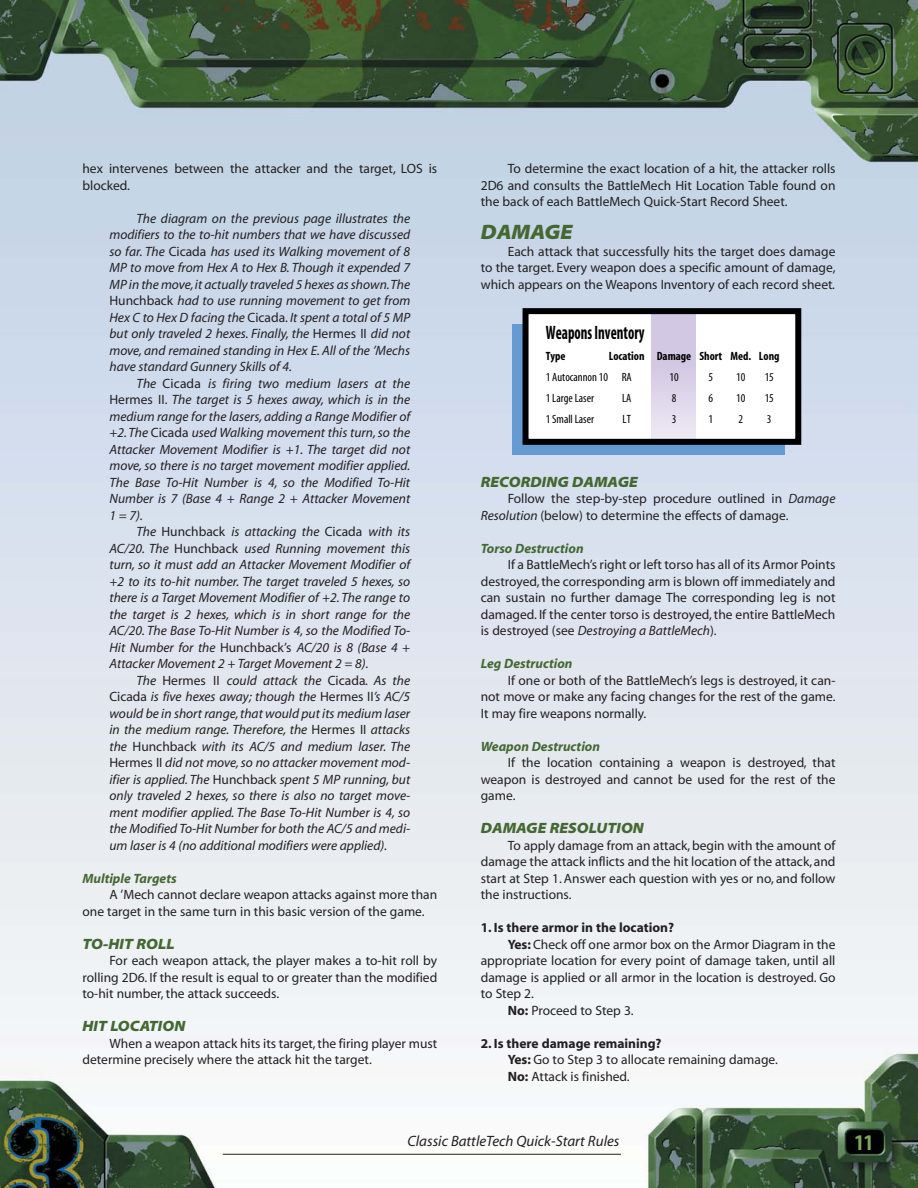
<style>
.page{position:relative;width:918px;height:1188px;background:#fff}
.page>*{position:absolute;margin:0;border:0;box-sizing:border-box;transform-origin:0 0}
.t1{font:22.5px "Myriad MM 700 300";color:#7da761}
.t2{font:21px "Myriad MM It 830 700";color:#436832}
.t3{font:19.5px "Myriad MM 700 300";color:#000;scale:.75 1}
.t4{font:15px "Myriad MM It 830 700";color:#436832}
.t5{font:15px "Myriad MM It 400 600";color:#231f20}
.t6{font:13.5px/16.5px "Myriad MM It 400 600";color:#231f20;text-align:justify}
.t7{font:13.5px/16.5px "Myriad MM 400 600";color:#231f20;text-align:justify}
.t8{font:13.5px "Myriad MM It 700 600";color:#436832}
.t9{font:13.5px "Myriad MM 700 600";color:#231f20}
.t10{font:12px "Myriad MM 400 300";color:#000}
.t11{font:12px "Myriad MM 700 300";color:#000}
.s1{font-family:"Myriad MM 400 600"}
.s2{font-family:"Myriad MM It 400 600"}
.s3{font-family:"Myriad MM 705 600"}
</style>
<div class="page">
<img style="left:0;top:0;width:918px;height:1188px">
<hr style="left:223px;top:1154px;width:398px;height:1px;background:#231f20">
<div style="left:512px;top:325px;width:273px;height:130px;background:#659ad2"></div>
<div style="left:526px;top:311px;width:272px;height:131px;background:#fff"></div>
<div style="left:651px;top:311px;width:45px;height:131px;background:linear-gradient(to bottom,#ccbfde,#eae5f2)"></div>
<div style="left:523px;top:308px;width:278px;height:137px;border:6px solid #000"></div>
<p class="t7" style="left:82px;top:162px;width:356px">hex intervenes between the attacker and the target, LOS is blocked.</p>
<p class="t6" style="left:110px;top:211px;width:302px;text-indent:27px">The diagram on the previous page illustrates the modifiers to the to-hit numbers that we have discussed so far. The <span class="s1">Cicada</span> has used its Walking movement of 8<br>MP to move from Hex A to Hex B. Though it expended 7<br>MP in the move,it actually traveled 5 hexes as shown.The <span class="s1">Hunchback</span> had to use running movement to get from Hex C to Hex D facing the <span class="s1">Cicada.</span> It spent a total of 5 MP but only traveled 2 hexes. Finally, the <span class="s1">Hermes II</span> did not move, and remained standing in Hex E. All of the ’Mechs have standard Gunnery Skills of 4.</p>
<p class="t6" style="left:110px;top:376px;width:302px;text-indent:27px">The <span class="s1">Cicada</span> is firing two medium lasers at the <span class="s1">Hermes II.</span> The target is 5 hexes away, which is in the medium range for the lasers, adding a Range Modifier of +2.The <span class="s1">Cicada</span> used Walking movement this turn, so the Attacker Movement Modifier is +1. The target did not move, so there is no target movement modifier applied.<br>The Base To-Hit Number is 4, so the Modified To-Hit Number is 7 (Base 4 + Range 2 + Attacker Movement 1 = 7).</p>
<p class="t6" style="left:110px;top:525px;width:302px;text-indent:27px">The <span class="s1">Hunchback</span> is attacking the <span class="s1">Cicada</span> with its AC/20. The <span class="s1">Hunchback</span> used Running movement this turn, so it must add an Attacker Movement Modifier of +2 to its to-hit number. The target traveled 5 hexes, so there is a Target Movement Modifier of +2. The range to the target is 2 hexes, which is in short range for the AC/20. The Base To-Hit Number is 4, so the Modified To-Hit Number for the <span class="s1">Hunchback’s</span> AC/20 is 8 (Base 4 + Attacker Movement 2 + Target Movement 2 = 8).</p>
<p class="t6" style="left:109px;top:673px;width:302px;text-indent:27px">The <span class="s1">Hermes II</span> could attack the <span class="s1">Cicada</span>. As the <span class="s1">Cicada</span> is five hexes away; though the <span class="s1">Hermes II</span>’s AC/5 would be in short range, that would put its medium laser in the medium range. Therefore, the <span class="s1">Hermes II</span> attacks the <span class="s1">Hunchback</span> with its AC/5 and medium laser. The <span class="s1">Hermes II</span> did not move, so no attacker movement mod&shy;ifier is applied. The <span class="s1">Hunchback</span> spent 5 MP running, but only traveled 2 hexes, so there is also no target move&shy;ment modifier applied. The Base To-Hit Number is 4, so the Modified To-Hit Number for both the AC/5 and medi&shy;um laser is 4 (no additional modifiers were applied).</p>
<p class="t8" style="left:82px;top:873px;width:96px">Multiple Targets</p>
<p class="t7" style="left:82px;top:888px;width:356px;text-indent:27px">A ’Mech cannot declare weapon attacks against more than one target in the same turn in this basic version of the game.</p>
<p class="t4" style="left:82px;top:938px;width:94px">TO-HIT ROLL</p>
<p class="t7" style="left:82px;top:954px;width:356px;text-indent:27px">For each weapon attack, the player makes a to-hit roll by rolling 2D6. If the result is equal to or greater than the modified to-hit number, the attack succeeds.</p>
<p class="t4" style="left:82px;top:1020px;width:104px">HIT LOCATION</p>
<p class="t7" style="left:82px;top:1036px;width:356px;text-indent:27px">When a weapon attack hits its target, the firing player must determine precisely where the attack hit the target.</p>
<p class="t7" style="left:481px;top:162px;width:356px;text-indent:27px">To determine the exact location of a hit, the attacker rolls 2D6 and consults the BattleMech Hit Location Table found on the back of each BattleMech Quick-Start Record Sheet.</p>
<h2 class="t2" style="left:481px;top:224px;width:94px">DAMAGE</h2>
<p class="t7" style="left:481px;top:244px;width:356px;text-indent:27px">Each attack that successfully hits the target does damage to the target. Every weapon does a specific amount of damage, which appears on the Weapons Inventory of each record sheet<span class="s2">.</span></p>
<h3 class="t3" style="left:546px;top:326px;width:133px">Weapons Inventory</h3>
<p class="t11" style="left:546px;top:352px;width:21px">Type</p>
<p class="t11" style="left:609px;top:352px;width:172px">Location Damage Short Med. Long</p>
<p class="t10" style="left:546px;top:373px;width:88px">1 Autocannon 10 RA</p>
<p class="t10" style="left:669px;top:373px;width:11px">10</p>
<p class="t10" style="left:708px;top:373px;width:6px">5</p>
<p class="t10" style="left:736px;top:373px;width:11px">10</p>
<p class="t10" style="left:765px;top:373px;width:11px">15</p>
<p class="t10" style="left:546px;top:394px;width:50px">1 Large Laser</p>
<p class="t10" style="left:622px;top:394px;width:11px">LA</p>
<p class="t10" style="left:672px;top:394px;width:6px">8</p>
<p class="t10" style="left:708px;top:394px;width:6px">6</p>
<p class="t10" style="left:736px;top:394px;width:11px">10</p>
<p class="t10" style="left:765px;top:394px;width:11px">15</p>
<p class="t10" style="left:546px;top:415px;width:50px">1 Small Laser</p>
<p class="t10" style="left:623px;top:415px;width:10px">LT</p>
<p class="t10" style="left:672px;top:415px;width:6px">3</p>
<p class="t10" style="left:708px;top:415px;width:6px">1</p>
<p class="t10" style="left:738px;top:415px;width:6px">2</p>
<p class="t10" style="left:767px;top:415px;width:6px">3</p>
<p class="t4" style="left:481px;top:476px;width:159px">RECORDING DAMAGE</p>
<p class="t7" style="left:481px;top:492px;width:356px;text-indent:27px">Follow the step-by-step procedure outlined in <span class="s2">Damage<br>Resolution</span> (below) to determine the effects of damage.</p>
<p class="t8" style="left:481px;top:543px;width:104px">Torso Destruction</p>
<p class="t7" style="left:481px;top:558px;width:356px;text-indent:27px">If a BattleMech’s right or left torso has all of its Armor Points destroyed, the corresponding arm is blown off immediately and can sustain no further damage The corresponding leg is not damaged. If the center torso is destroyed, the entire BattleMech</p>
<p class="t6" style="left:481px;top:624px;width:238px"><span class="s1">is destroyed (see</span> Destroying a BattleMech<span class="s1">).</span></p>
<p class="t8" style="left:481px;top:658px;width:93px">Leg Destruction</p>
<p class="t7" style="left:481px;top:673px;width:356px;text-indent:27px">If one or both of the BattleMech’s legs is destroyed, it can&shy;not move or make any facing changes for the rest of the game.<br>It may fire weapons normally.</p>
<p class="t8" style="left:481px;top:741px;width:121px">Weapon Destruction</p>
<p class="t7" style="left:481px;top:756px;width:356px;text-indent:27px">If the location containing a weapon is destroyed, that weapon is destroyed and cannot be used for the rest of the game.</p>
<p class="t4" style="left:481px;top:822px;width:165px">DAMAGE RESOLUTION</p>
<p class="t7" style="left:481px;top:838px;width:356px;text-indent:27px">To apply damage from an attack, begin with the amount of damage the attack inflicts and the hit location of the attack, and start at Step 1. Answer each question with yes or no, and follow the instructions.</p>
<p class="t9" style="left:481px;top:922px;width:195px">1. Is there armor in the location?</p>
<p class="t7" style="left:508px;top:937px;width:329px"><span class="s3">Yes:</span> Check off one armor box on the Armor Diagram in the</p>
<p class="t7" style="left:481px;top:954px;width:356px">appropriate location for every point of damage taken, until all</p>
<p class="t7" style="left:481px;top:970px;width:356px">damage is applied or all armor in the location is destroyed. Go</p>
<p class="t7" style="left:481px;top:987px;width:55px">to Step 2.</p>
<p class="t7" style="left:508px;top:1003px;width:127px"><span class="s3">No:</span> Proceed to Step 3.</p>
<p class="t9" style="left:481px;top:1038px;width:182px">2. Is there damage remaining?</p>
<p class="t7" style="left:508px;top:1053px;width:272px"><span class="s3">Yes:</span> Go to Step 3 to allocate remaining damage.<br><span class="s3">No:</span> Attack is finished.</p>
<p class="t5" style="left:408px;top:1135px;width:213px">Classic BattleTech Quick-Start Rules</p>
<h1 class="t1" style="left:854px;top:1134px;width:21px">11</h1>
</div>
